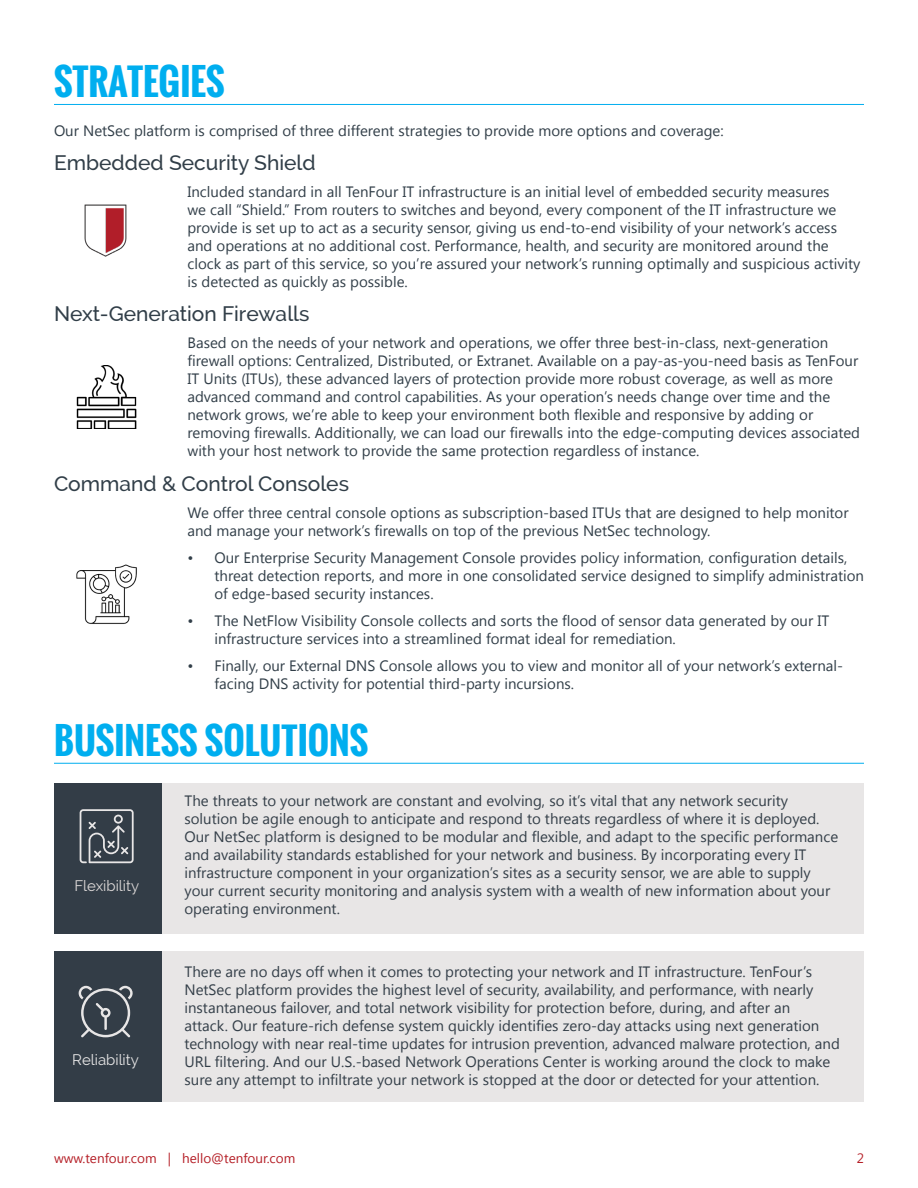
<style>
.page{position:relative;width:918px;height:1188px;background:#fff}
.page>*{position:absolute;margin:0;border:0;box-sizing:border-box;transform-origin:0 0}
.Section_Header{font:700 36px "Oswald";color:#00aeef}
.Bold_Statement{font:500 21px "Raleway";color:#313e48}
.t1{font:15px/18px "Segoe UI";color:#313e48}
.t2{font:15px/18px "Segoe UI";color:#333e48}
.t3{font:15px "Raleway";color:#dcd8d7}
.t4{font:15px "Raleway";color:#e7e6e6}
.t5{font:13.5px "Segoe UI";color:#b51f27}
</style>
<div class="page">
<hr style="left:54px;top:104px;width:810px;height:1px;background:#00aeef">
<hr style="left:54px;top:763px;width:810px;height:1px;background:#00aeef">
<img style="left:84px;top:204px;width:43px;height:53px">
<img style="left:76px;top:365px;width:61px;height:63px">
<img style="left:76px;top:564px;width:61px;height:60px">
<div style="left:54px;top:783px;width:810px;height:150px;background:#e8e6e6"></div>
<div style="left:54px;top:783px;width:108px;height:150px;background:#333d47"></div>
<div style="left:54px;top:952px;width:810px;height:150px;background:#e8e6e6"></div>
<div style="left:54px;top:952px;width:108px;height:150px;background:#333d47"></div>
<svg style="left:80px;top:809px;width:54px;height:54px"></svg>
<svg style="left:79px;top:986px;width:54px;height:51px"></svg>
<p class="Section_Header" style="left:54px;top:55px;width:172px">STRATEGIES</p>
<p class="t1" style="left:54px;top:121px;width:671px">Our NetSec platform is comprised of three different strategies to provide more options and coverage:</p>
<p class="Bold_Statement" style="left:54px;top:151px;width:263px">Embedded Security Shield</p>
<p class="t1" style="left:188px;top:182px;width:675px">Included standard in all TenFour IT infrastructure is an initial level of embedded security measures<br>we call “Shield.” From routers to switches and beyond, every component of the IT infrastructure we provide is set up to act as a security sensor, giving us end-to-end visibility of your network’s access and operations at no additional cost. Performance, health, and security are monitored around the clock as part of this service, so you’re assured your network’s running optimally and suspicious activity is detected as quickly as possible.</p>
<p class="Bold_Statement" style="left:54px;top:302px;width:257px">Next-Generation Firewalls</p>
<p class="t1" style="left:188px;top:333px;width:674px">Based on the needs of your network and operations, we offer three best-in-class, next-generation firewall options: Centralized, Distributed, or Extranet. Available on a pay-as-you-need basis as TenFour IT Units (ITUs), these advanced layers of protection provide more robust coverage, as well as more advanced command and control capabilities. As your operation’s needs change over time and the network grows, we’re able to keep your environment both flexible and responsive by adding or removing firewalls. Additionally, we can load our firewalls into the edge-computing devices associated with your host network to provide the same protection regardless of instance.</p>
<p class="Bold_Statement" style="left:54px;top:471px;width:297px">Command &amp; Control Consoles</p>
<p class="t1" style="left:188px;top:503px;width:663px">We offer three central console options as subscription-based ITUs that are designed to help monitor and manage your network’s firewalls on top of the previous NetSec technology.</p>
<p class="t1" style="left:214px;top:548px;width:651px;text-indent:-27px">• Our Enterprise Security Management Console provides policy information, configuration details, threat detection reports, and more in one consolidated service designed to simplify administration of edge-based security instances.</p>
<p class="t1" style="left:214px;top:611px;width:616px;text-indent:-27px">• The NetFlow Visibility Console collects and sorts the flood of sensor data generated by our IT infrastructure services into a streamlined format ideal for remediation.</p>
<p class="t1" style="left:214px;top:656px;width:630px;text-indent:-27px">• Finally, our External DNS Console allows you to view and monitor all of your network’s external&shy;facing DNS activity for potential third-party incursions.</p>
<p class="Section_Header" style="left:54px;top:713px;width:316px">BUSINESS SOLUTIONS</p>
<p class="t3" style="left:74px;top:877px;width:66px">Flexibility</p>
<p class="t4" style="left:72px;top:1051px;width:68px">Reliability</p>
<p class="t2" style="left:184px;top:791px;width:655px">The threats to your network are constant and evolving, so it’s vital that any network security solution be agile enough to anticipate and respond to threats regardless of where it is deployed.<br>Our NetSec platform is designed to be modular and flexible, and adapt to the specific performance and availability standards established for your network and business. By incorporating every IT infrastructure component in your organization’s sites as a security sensor, we are able to supply your current security monitoring and analysis system with a wealth of new information about your operating environment.</p>
<p class="t2" style="left:184px;top:962px;width:657px">There are no days off when it comes to protecting your network and IT infrastructure. TenFour’s NetSec platform provides the highest level of security, availability, and performance, with nearly instantaneous failover, and total network visibility for protection before, during, and after an<br>attack. Our feature-rich defense system quickly identifies zero-day attacks using next generation technology with near real-time updates for intrusion prevention, advanced malware protection, and URL filtering. And our U.S.-based Network Operations Center is working around the clock to make sure any attempt to infiltrate your network is stopped at the door or detected for your attention.</p>
<p class="t5" style="left:54px;top:1149px;width:243px">www.tenfour.com | hello@tenfour.com</p>
<p class="t5" style="left:857px;top:1149px;width:9px">2</p>
</div>
